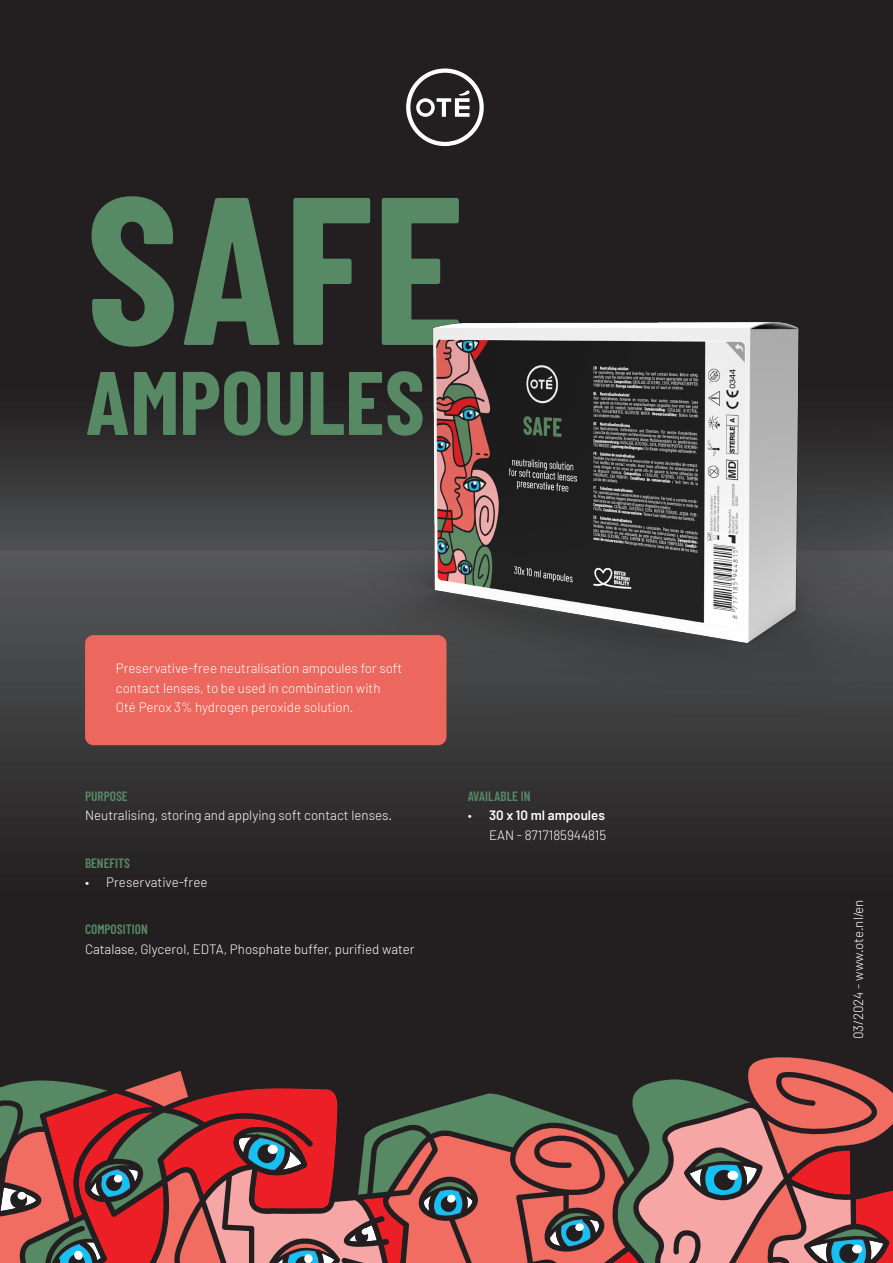
<style>
.page{position:relative;width:893px;height:1263px;background:#231f20}
.page>*{position:absolute;margin:0;border:0;box-sizing:border-box;transform-origin:0 0}
.t1{font:700 210px "Barlow Condensed";color:#578964}
.t2{font:700 90px "Barlow Condensed";color:#578964}
.t3{font:300 13.5px "Barlow";color:#fff}
.t4{font:600 13.5px "Barlow Condensed";color:#578964}
.t5{font:600 13.5px "Barlow";color:#fff}
.s1{font-weight:300}
</style>
<div class="page">
<div style="left:0;top:551px;width:893px;height:345px;background:linear-gradient(to bottom,#58595b,#221f20)"></div>
<div style="left:0;top:325px;width:893px;height:226px;background:linear-gradient(to bottom,#191415,#4a4b4d)"></div>
<svg style="left:0;top:1057px;width:893px;height:206px"></svg>
<img style="left:172px;top:146px;width:721px;height:641px">
<img style="left:430px;top:301px;width:369px;height:342px">
<svg style="left:406px;top:68px;width:78px;height:78px"></svg>
<div style="left:85px;top:635px;width:361px;height:110px;background:#ec675d;border-radius:9px"></div>
<p class="t1" style="left:85px;top:139px;width:381px">SAFE</p>
<p class="t2" style="left:85px;top:347px;width:341px">AMPOULES</p>
<p class="t3" style="left:116px;top:660px;width:288px">Preservative-free neutralisation ampoules for soft</p>
<p class="t3" style="left:116px;top:679px;width:266px">contact lenses, to be used in combination with</p>
<p class="t3" style="left:116px;top:699px;width:239px">Oté Perox 3% hydrogen peroxide solution.</p>
<p class="t4" style="left:85px;top:788px;width:44px">PURPOSE</p>
<p class="t3" style="left:85px;top:807px;width:309px">Neutralising, storing and applying soft contact lenses.</p>
<p class="t4" style="left:85px;top:855px;width:46px">BENEFITS</p>
<p class="t3" style="left:85px;top:874px;width:124px">• Preservative-free</p>
<p class="t4" style="left:85px;top:921px;width:64px">COMPOSITION</p>
<p class="t3" style="left:85px;top:941px;width:331px">Catalase, Glycerol, EDTA, Phosphate buffer, purified water</p>
<p class="t4" style="left:468px;top:788px;width:64px">AVAILABLE IN</p>
<p class="t5" style="left:468px;top:807px;width:139px"><span class="s1">•</span> 30 x 10 ml ampoules</p>
<p class="t3" style="left:489px;top:827px;width:119px">EAN - 8717185944815</p>
<p class="t3" style="left:850px;top:1039px;width:141px;rotate:-90deg">03/2024 - www.ote.nl/en</p>
</div>
